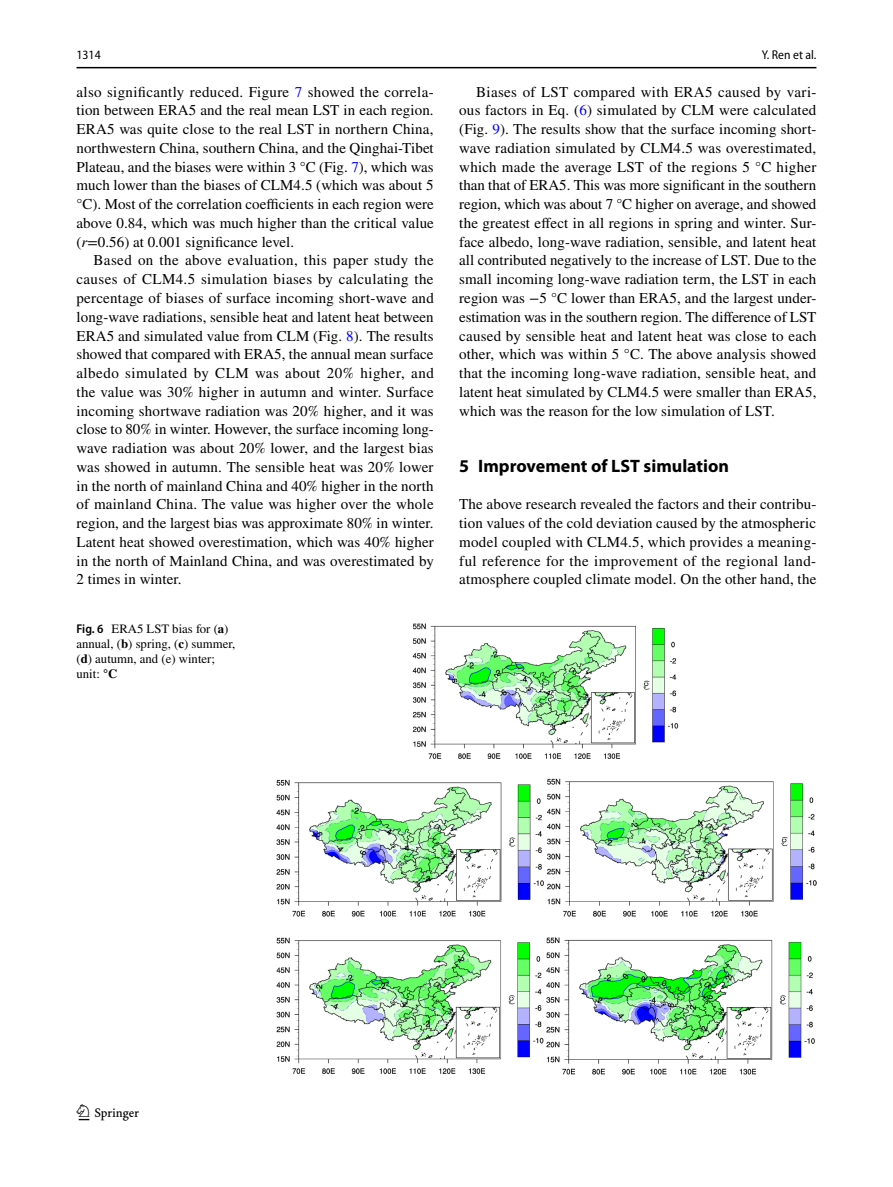
<style>
.page{position:relative;width:893px;height:1187px;background:#fff}
.page>*{position:absolute;margin:0;border:0;box-sizing:border-box;transform-origin:0 0}
.t1{font:22.5px "Springnew Regular 2";color:#000}
.t2{font:700 18px "Myriad Pro";color:#000}
.t3{font:15px/18.8px "STIX";letter-spacing:.005em;color:#000;text-align:justify}
.t4{font:12.75px/15px "STIX";color:#000}
.t5{font:semi-condensed 12.75px "Myriad Pro";color:#000}
.s1{color:#00f}
.s2{font-style:italic}
.s3{font-family:"Myriad Pro";font-weight:600;font-stretch:semi-condensed}
.s4{font-weight:700}
</style>
<div class="page">
<hr style="left:77px;top:67px;width:739px;height:1px;background:#000">
<img style="left:276px;top:624px;width:540px;height:449px">
<p class="t5" style="left:77px;top:48px;width:26px">1314</p>
<p class="t5" style="left:762px;top:48px;width:56px">Y. Ren et al.</p>
<p class="t3" style="left:77px;top:83px;width:359px">also significantly reduced. Figure <span class="s1">7</span> showed the correla&shy;tion between ERA5 and the real mean LST in each region.<br>ERA5 was quite close to the real LST in northern China, northwestern China, southern China, and the Qinghai-Tibet Plateau, and the biases were within 3 °C (Fig. <span class="s1">7</span>), which was much lower than the biases of CLM4.5 (which was about 5 °C). Most of the correlation coefficients in each region were above 0.84, which was much higher than the critical value (<span class="s2">r</span>=0.56) at 0.001 significance level.</p>
<p class="t3" style="left:77px;top:252px;width:359px;text-indent:17px">Based on the above evaluation, this paper study the causes of CLM4.5 simulation biases by calculating the percentage of biases of surface incoming short-wave and long-wave radiations, sensible heat and latent heat between ERA5 and simulated value from CLM (Fig. <span class="s1">8</span>). The results showed that compared with ERA5, the annual mean surface albedo simulated by CLM was about 20% higher, and the value was 30% higher in autumn and winter. Surface incoming shortwave radiation was 20% higher, and it was close to 80% in winter. However, the surface incoming long&shy;wave radiation was about 20% lower, and the largest bias was showed in autumn. The sensible heat was 20% lower in the north of mainland China and 40% higher in the north of mainland China. The value was higher over the whole region, and the largest bias was approximate 80% in winter.<br>Latent heat showed overestimation, which was 40% higher in the north of Mainland China, and was overestimated by 2 times in winter.</p>
<p class="t4" style="left:77px;top:622px;width:160px"><span class="s3">Fig. 6</span> ERA5 LST bias for (<span class="s4">a</span>) annual, (<span class="s4">b</span>) spring, (<span class="s4">c</span>) summer, (<span class="s4">d</span>) autumn, and (e) winter; unit: <span class="s4">°C</span></p>
<p class="t3" style="left:459px;top:83px;width:359px;text-indent:17px">Biases of LST compared with ERA5 caused by vari&shy;ous factors in Eq. (<span class="s1">6</span>) simulated by CLM were calculated (Fig. <span class="s1">9</span>). The results show that the surface incoming short&shy;wave radiation simulated by CLM4.5 was overestimated, which made the average LST of the regions 5 °C higher than that of ERA5. This was more significant in the southern region, which was about 7 °C higher on average, and showed the greatest effect in all regions in spring and winter. Sur&shy;face albedo, long-wave radiation, sensible, and latent heat all contributed negatively to the increase of LST. Due to the small incoming long-wave radiation term, the LST in each region was −5 °C lower than ERA5, and the largest under&shy;estimation was in the southern region. The difference of LST caused by sensible heat and latent heat was close to each other, which was within 5 °C. The above analysis showed that the incoming long-wave radiation, sensible heat, and latent heat simulated by CLM4.5 were smaller than ERA5, which was the reason for the low simulation of LST.</p>
<p class="t2" style="left:459px;top:454px;width:271px">5 Improvement of LST simulation</p>
<p class="t3" style="left:459px;top:496px;width:359px">The above research revealed the factors and their contribu&shy;tion values of the cold deviation caused by the atmospheric model coupled with CLM4.5, which provides a meaning&shy;ful reference for the improvement of the regional land&shy;atmosphere coupled climate model. On the other hand, the</p>
<h1 class="t1" style="left:79px;top:1104px;width:62px">1 3</h1>
</div>
